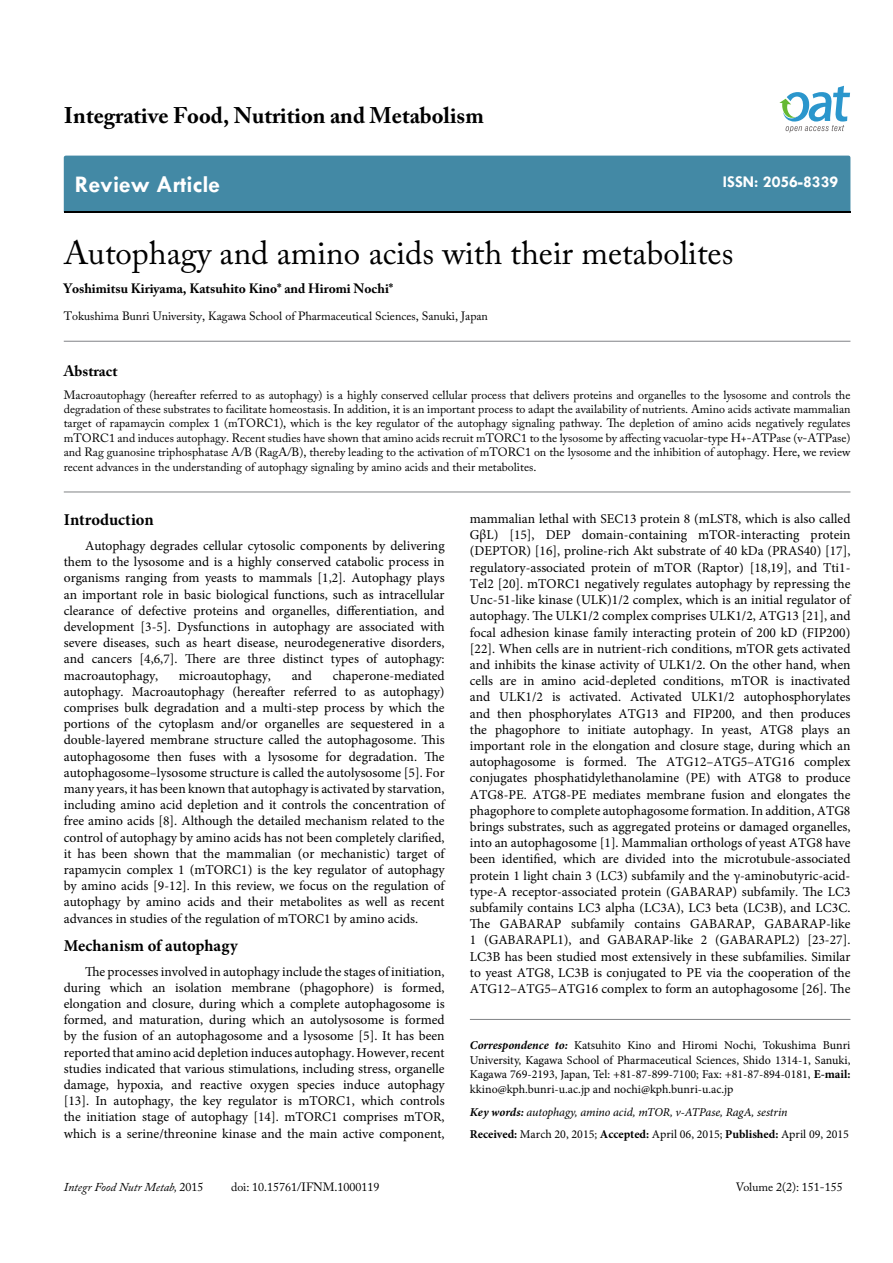
<style>
.page{position:relative;width:893px;height:1263px;background:#fff}
.page>*{position:absolute;margin:0;border:0;box-sizing:border-box;transform-origin:0 0}
.t1{font:33px "Adobe Caslon Pro";color:#000}
.t2{font:700 24px "Tw Cen";color:#fff}
.t3{font:700 22.5px "Adobe Caslon Pro";color:#000}
.t4{font:700 16.5px "Minion Pro";color:#000}
.t5{font:700 16.5px "Tw Cen";color:#fff}
.t6{font:700 15px "Adobe Caslon Pro";color:#000}
.t7{font:13.5px/16.2px "Minion Pro";color:#000;text-align:justify}
.t8{font:700 13.5px "Adobe Caslon Pro";color:#000}
.t9{font:12px/14.4px "Adobe Caslon Pro";color:#000;text-align:justify}
.t10{font:12px/14.4px "Minion Pro";color:#000;text-align:justify}
.t11{font:italic 12px/23px "Minion Pro";letter-spacing:-.01em;color:#000}
.t12{font:italic 12px "Adobe Caslon Pro";color:#000}
.s1{font-weight:700;font-style:italic}
.s2{font-weight:700}
.s3{font-weight:700;font-style:normal}
.s4{font-style:normal}
</style>
<div class="page">
<div style="left:64px;top:156px;width:786px;height:56px;background:#4389a5"></div>
<svg style="left:779px;top:86px;width:71px;height:47px"></svg>
<hr style="left:64px;top:341px;width:786px;height:1px;background:#808285">
<hr style="left:64px;top:492px;width:786px;height:1px;background:#808285">
<hr style="left:470px;top:1019px;width:380px;height:1px;background:#808285">
<h3 class="t3" style="left:64px;top:102px;width:421px">Integrative Food, Nutrition and Metabolism</h3>
<h2 class="t2" style="left:75px;top:170px;width:147px">Review Article</h2>
<p class="t5" style="left:723px;top:172px;width:117px">ISSN: 2056-8339</p>
<h1 class="t1" style="left:64px;top:233px;width:671px">Autophagy and amino acids with their metabolites</h1>
<p class="t8" style="left:64px;top:281px;width:331px">Yoshimitsu Kiriyama, Katsuhito Kino* and Hiromi Nochi*</p>
<p class="t9" style="left:64px;top:309px;width:426px">Tokushima Bunri University, Kagawa School of Pharmaceutical Sciences, Sanuki, Japan</p>
<p class="t6" style="left:64px;top:362px;width:55px">Abstract</p>
<p class="t9" style="left:64px;top:387px;width:788px">Macroautophagy (hereafter referred to as autophagy) is a highly conserved cellular process that delivers proteins and organelles to the lysosome and controls the degradation of these substrates to facilitate homeostasis. In addition, it is an important process to adapt the availability of nutrients. Amino acids activate mammalian target of rapamaycin complex 1 (mTORC1), which is the key regulator of the autophagy signaling pathway. The depletion of amino acids negatively regulates mTORC1 and induces autophagy. Recent studies have shown that amino acids recruit mTORC1 to the lysosome by affecting vacuolar-type H+-ATPase (v-ATPase) and Rag guanosine triphosphatase A/B (RagA/B), thereby leading to the activation of mTORC1 on the lysosome and the inhibition of autophagy. Here, we review recent advances in the understanding of autophagy signaling by amino acids and their metabolites.</p>
<p class="t4" style="left:64px;top:508px;width:91px">Introduction</p>
<p class="t7" style="left:64px;top:538px;width:382px;text-indent:21px">Autophagy degrades cellular cytosolic components by delivering them to the lysosome and is a highly conserved catabolic process in organisms ranging from yeasts to mammals [1,2]. Autophagy plays an important role in basic biological functions, such as intracellular clearance of defective proteins and organelles, differentiation, and development [3-5]. Dysfunctions in autophagy are associated with severe diseases, such as heart disease, neurodegenerative disorders, and cancers [4,6,7]. There are three distinct types of autophagy: macroautophagy,</p>
<p class="t7" style="left:470px;top:511px;width:382px">mammalian lethal with SEC13 protein 8 (mLST8, which is also called GβL) [15], DEP domain-containing mTOR-interacting protein (DEPTOR) [16], proline-rich Akt substrate of 40 kDa (PRAS40) [17], regulatory-associated protein of mTOR (Raptor) [18,19], and Tti1- Tel2 [20]. mTORC1 negatively regulates autophagy by repressing the Unc-51-like kinase (ULK)1/2 complex, which is an initial regulator of autophagy. The ULK1/2 complex comprises ULK1/2, ATG13 [21], and focal adhesion kinase family interacting protein of 200 kD (FIP200) [22]. When cells are in nutrient-rich conditions, mTOR gets activated and inhibits the kinase activity of ULK1/2. On the other hand, when cells are in amino acid-depleted conditions, mTOR is inactivated and ULK1/2 is activated. Activated ULK1/2 autophosphorylates and then phosphorylates ATG13 and FIP200, and then produces the phagophore to initiate autophagy. In yeast, ATG8 plays an important role in the elongation and closure stage, during which an autophagosome is formed. The ATG12–ATG5–ATG16 complex conjugates phosphatidylethanolamine (PE) with ATG8 to produce ATG8-PE. ATG8-PE mediates membrane fusion and elongates the phagophore to complete autophagosome formation. In addition, ATG8 brings substrates, such as aggregated proteins or damaged organelles, into an autophagosome [1]. Mammalian orthologs of yeast ATG8 have been identified, which are divided into the microtubule-associated protein 1 light chain 3 (LC3) subfamily and the γ-aminobutyric-acid&shy;type-A receptor-associated protein (GABARAP) subfamily. The LC3 subfamily contains LC3 alpha (LC3A), LC3 beta (LC3B), and LC3C.<br>The GABARAP subfamily contains GABARAP, GABARAP-like 1 (GABARAPL1), and GABARAP-like 2 (GABARAPL2) [23-27].<br>LC3B has been studied most extensively in these subfamilies. Similar to yeast ATG8, LC3B is conjugated to PE via the cooperation of the ATG12–ATG5–ATG16 complex to form an autophagosome [26]. The</p>
<p class="t7" style="left:64px;top:667px;width:382px;text-indent:269px">chaperone-mediated autophagy. Macroautophagy (hereafter referred to as autophagy) comprises bulk degradation and a multi-step process by which the portions of the cytoplasm and/or organelles are sequestered in a double-layered membrane structure called the autophagosome. This autophagosome then fuses with a lysosome for degradation. The autophagosome–lysosome structure is called the autolysosome [5]. For many years, it has been known that autophagy is activated by starvation, including amino acid depletion and it controls the concentration of free amino acids [8]. Although the detailed mechanism related to the control of autophagy by amino acids has not been completely clarified, it has been shown that the mammalian (or mechanistic) target of rapamycin complex 1 (mTORC1) is the key regulator of autophagy by amino acids [9-12]. In this review, we focus on the regulation of autophagy by amino acids and their metabolites as well as recent advances in studies of the regulation of mTORC1 by amino acids.</p>
<p class="t4" style="left:64px;top:934px;width:176px">Mechanism of autophagy</p>
<p class="t7" style="left:64px;top:963px;width:382px;text-indent:21px">The processes involved in autophagy include the stages of initiation, during which an isolation membrane (phagophore) is formed, elongation and closure, during which a complete autophagosome is formed, and maturation, during which an autolysosome is formed by the fusion of an autophagosome and a lysosome [5]. It has been reported that amino acid depletion induces autophagy. However, recent studies indicated that various stimulations, including stress, organelle damage, hypoxia, and reactive oxygen species induce autophagy [13]. In autophagy, the key regulator is mTORC1, which controls the initiation stage of autophagy [14]. mTORC1 comprises mTOR, which is a serine/threonine kinase and the main active component,</p>
<p class="t7" style="left:179px;top:667px;width:94px">microautophagy,</p>
<p class="t7" style="left:292px;top:667px;width:22px">and</p>
<p class="t10" style="left:470px;top:1038px;width:382px"><span class="s1">Correspondence to:</span> Katsuhito Kino and Hiromi Nochi, Tokushima Bunri University, Kagawa School of Pharmaceutical Sciences, Shido 1314-1, Sanuki, Kagawa 769-2193, Japan, Tel: +81-87-899-7100; Fax: +81-87-894-0181, <span class="s2">E-mail: </span>kkino@kph.bunri-u.ac.jp and nochi@kph.bunri-u.ac.jp</p>
<p class="t11" style="left:470px;top:1100px;width:381px"><span class="s2">Key words:</span> autophagy, amino acid, mTOR, v-ATPase, RagA, sestrin<br><span class="s3">Received:</span> <span class="s4">March 20, 2015;</span> <span class="s3">Accepted:</span> <span class="s4">April 06, 2015;</span> <span class="s3">Published:</span> <span class="s4">April 09, 2015</span></p>
<p class="t12" style="left:64px;top:1180px;width:141px">Integr Food Nutr Metab, <span class="s4">2015</span></p>
<p class="t9" style="left:231px;top:1180px;width:150px">doi: 10.15761/IFNM.1000119</p>
<p class="t9" style="left:736px;top:1180px;width:108px">Volume 2(2): 151-155</p>
</div>
